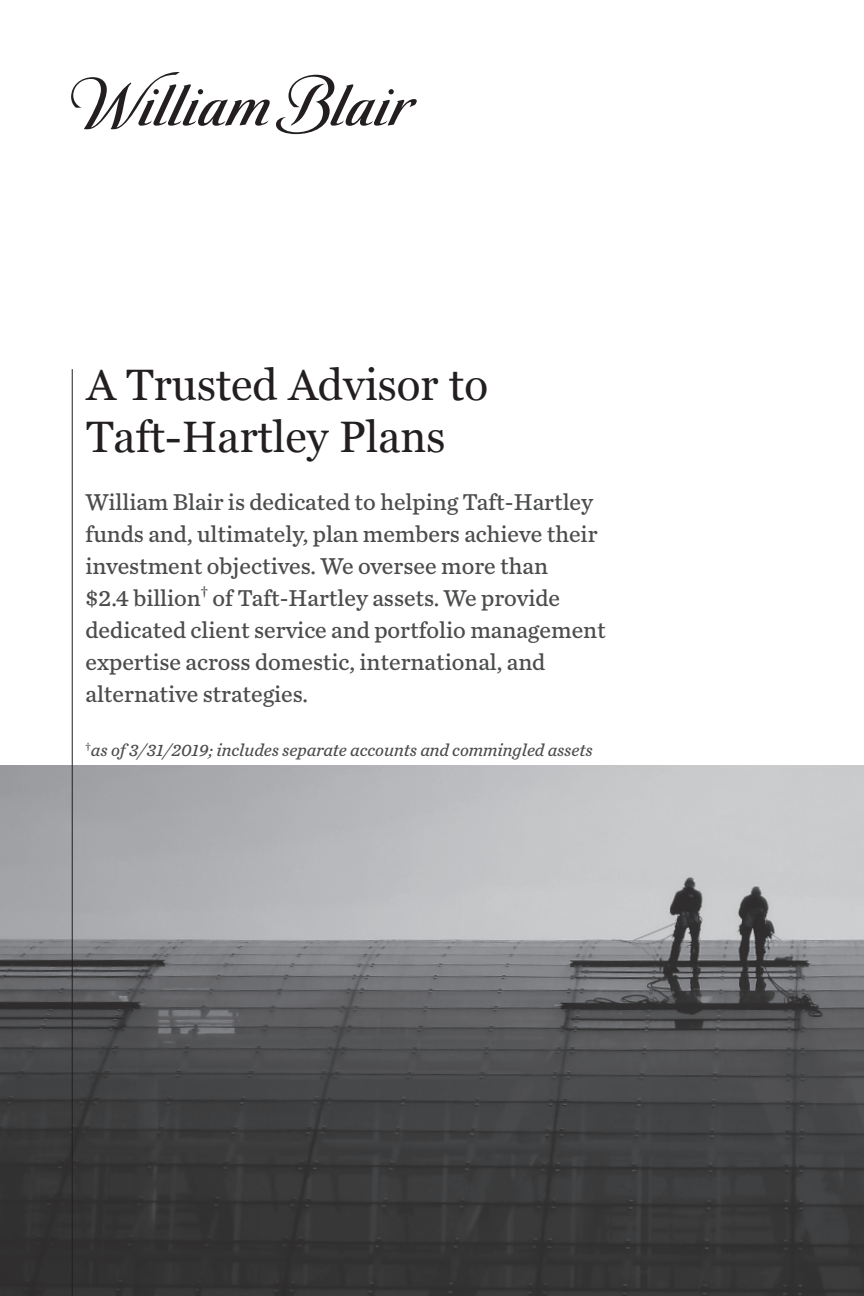
<style>
.page{position:relative;width:864px;height:1296px;background:#fff}
.page>*{position:absolute;margin:0;border:0;box-sizing:border-box;transform-origin:0 0}
.t1{font:44px/52.8px "Georgia";color:#231f20}
.t2{font:24px/32px "Chronicle Text G4";color:#4b4c4d}
.t3{font:italic 18px "Chronicle Text G4";color:#4b4c4d}
</style>
<div class="page">
<img style="left:0;top:765px;width:864px;height:531px">
<svg style="left:276px;top:75px;width:141px;height:59px"></svg>
<svg style="left:71px;top:72px;width:199px;height:57px"></svg>
<hr style="left:72px;top:369px;width:1px;height:927px;background:#231f20">
<h1 class="t1" style="left:86px;top:359px;width:403px">A Trusted Advisor to<br>Taft-Hartley Plans</h1>
<p class="t2" style="left:86px;top:485px;width:522px">William Blair is dedicated to helping Taft-Hartley funds and, ultimately, plan members achieve their investment objectives. We oversee more than<br>$2.4 billion<sup>†</sup> of Taft-Hartley assets. We provide dedicated client service and portfolio management expertise across domestic, international, and alternative strategies.</p>
<p class="t3" style="left:86px;top:736px;width:509px"><sup>†</sup>as of 3/31/2019; includes separate accounts and commingled assets</p>
</div>
